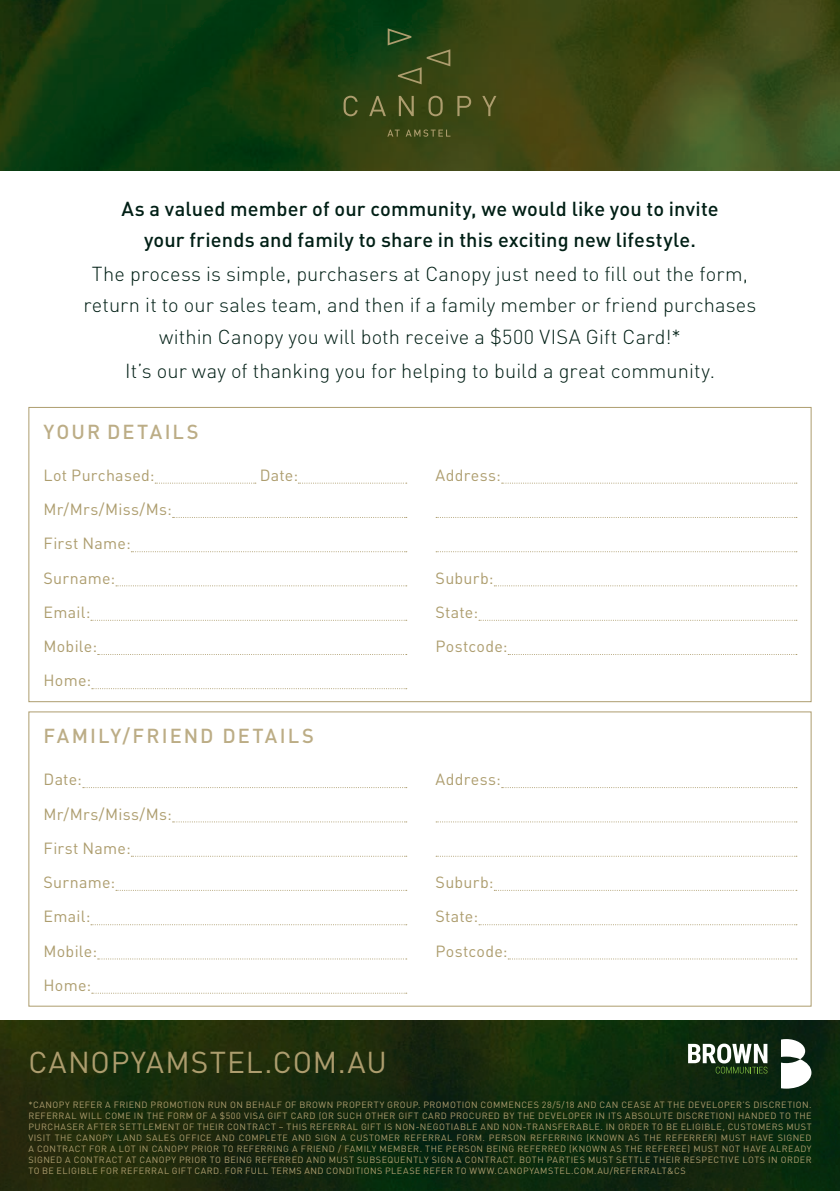
<style>
.page{position:relative;width:840px;height:1191px;background:#fff}
.page>*{position:absolute;margin:0;border:0;box-sizing:border-box;transform-origin:0 0}
.t1{font:29.8px "DIN";letter-spacing:.035em;color:#ad9d6e}
.t2{font:300 20px/31.4px "DIN";letter-spacing:.005em;color:#001f15;text-align:center}
.t3{font:500 20px/31.2px "DIN";letter-spacing:.005em;color:#001f15;text-align:center}
.t4{font:500 20px "DIN";letter-spacing:.105em;color:#bcad86}
.t5{font:16px/34.2px "DIN";letter-spacing:.015em;color:#ad9d6e}
.t6{font:9px/11px "DIN";letter-spacing:.055em;color:#ad9d6e;text-align:justify}
</style>
<div class="page">
<img style="left:0;top:0;width:839px;height:170px">
<img style="left:0;top:1020px;width:839px;height:171px">
<svg style="left:343px;top:28px;width:153px;height:109px;background:#364817"></svg>
<svg style="left:298px;top:482px;width:108px;height:1px"></svg>
<svg style="left:172px;top:517px;width:234px;height:1px"></svg>
<svg style="left:155px;top:482px;width:101px;height:1px"></svg>
<svg style="left:131px;top:551px;width:275px;height:1px"></svg>
<svg style="left:116px;top:585px;width:290px;height:1px"></svg>
<svg style="left:91px;top:620px;width:315px;height:1px"></svg>
<svg style="left:98px;top:654px;width:308px;height:1px"></svg>
<svg style="left:92px;top:688px;width:314px;height:1px"></svg>
<svg style="left:501px;top:482px;width:295px;height:1px"></svg>
<svg style="left:436px;top:517px;width:360px;height:1px"></svg>
<svg style="left:436px;top:551px;width:360px;height:1px"></svg>
<svg style="left:494px;top:585px;width:302px;height:1px"></svg>
<svg style="left:478px;top:620px;width:318px;height:1px"></svg>
<svg style="left:508px;top:654px;width:288px;height:1px"></svg>
<svg style="left:172px;top:821px;width:234px;height:1px"></svg>
<svg style="left:131px;top:855px;width:275px;height:1px"></svg>
<svg style="left:116px;top:890px;width:290px;height:1px"></svg>
<svg style="left:91px;top:924px;width:315px;height:1px"></svg>
<svg style="left:98px;top:958px;width:308px;height:1px"></svg>
<svg style="left:92px;top:992px;width:314px;height:1px"></svg>
<svg style="left:501px;top:787px;width:295px;height:1px"></svg>
<svg style="left:436px;top:821px;width:360px;height:1px"></svg>
<svg style="left:436px;top:855px;width:359px;height:1px"></svg>
<svg style="left:494px;top:890px;width:302px;height:1px"></svg>
<svg style="left:478px;top:924px;width:318px;height:1px"></svg>
<svg style="left:508px;top:958px;width:288px;height:1px"></svg>
<svg style="left:83px;top:787px;width:323px;height:1px"></svg>
<svg style="left:780px;top:1039px;width:31px;height:49px"></svg>
<svg style="left:687px;top:1043px;width:80px;height:30px"></svg>
<h2 class="t3" style="left:121px;top:192px;width:598px">As a valued member of our community, we would like you to invite your friends and family to share in this exciting new lifestyle.</h2>
<h2 class="t2" style="left:83px;top:258px;width:674px">The process is simple, purchasers at Canopy just need to fill out the form, return it to our sales team, and then if a family member or friend purchases within Canopy you will both receive a $500 VISA Gift Card!*</h2>
<h2 class="t2" style="left:125px;top:355px;width:591px">It’s our way of thanking you for helping to build a great community.</h2>
<h2 class="t4" style="left:44px;top:418px;width:157px">YOUR DETAILS</h2>
<h3 class="t5" style="left:44px;top:458px;width:113px">Lot Purchased:</h3>
<h3 class="t5" style="left:260px;top:458px;width:40px">Date:</h3>
<h3 class="t5" style="left:44px;top:492px;width:130px">Mr/Mrs/Miss/Ms:<br>First Name:<br>Surname:<br>Email:<br>Mobile:<br>Home:</h3>
<h3 class="t5" style="left:435px;top:458px;width:67px">Address:</h3>
<h3 class="t5" style="left:435px;top:560px;width:73px">Suburb:<br>State:<br>Postcode:</h3>
<h2 class="t4" style="left:44px;top:723px;width:272px">FAMILY/FRIEND DETAILS</h2>
<h3 class="t5" style="left:44px;top:762px;width:130px">Date:<br>Mr/Mrs/Miss/Ms:<br>First Name:<br>Surname:<br>Email:<br>Mobile:<br>Home:</h3>
<h3 class="t5" style="left:435px;top:762px;width:67px">Address:</h3>
<h3 class="t5" style="left:435px;top:865px;width:73px">Suburb:<br>State:<br>Postcode:</h3>
<h1 class="t1" style="left:28px;top:1044px;width:360px">CANOPYAMSTEL.COM.AU</h1>
<p class="t6" style="left:28px;top:1099px;width:784px">*CANOPY REFER A FRIEND PROMOTION RUN ON BEHALF OF BROWN PROPERTY GROUP. PROMOTION COMMENCES 28/5/18 AND CAN CEASE AT THE DEVELOPER’S DISCRETION.<br>REFERRAL WILL COME IN THE FORM OF A $500 VISA GIFT CARD (OR SUCH OTHER GIFT CARD PROCURED BY THE DEVELOPER IN ITS ABSOLUTE DISCRETION) HANDED TO THE PURCHASER AFTER SETTLEMENT OF THEIR CONTRACT – THIS REFERRAL GIFT IS NON-NEGOTIABLE AND NON-TRANSFERABLE. IN ORDER TO BE ELIGIBLE, CUSTOMERS MUST VISIT THE CANOPY LAND SALES OFFICE AND COMPLETE AND SIGN A CUSTOMER REFERRAL FORM. PERSON REFERRING (KNOWN AS THE REFERRER) MUST HAVE SIGNED A CONTRACT FOR A LOT IN CANOPY PRIOR TO REFERRING A FRIEND / FAMILY MEMBER. THE PERSON BEING REFERRED (KNOWN AS THE REFEREE) MUST NOT HAVE ALREADY SIGNED A CONTRACT AT CANOPY PRIOR TO BEING REFERRED AND MUST SUBSEQUENTLY SIGN A CONTRACT. BOTH PARTIES MUST SETTLE THEIR RESPECTIVE LOTS IN ORDER TO BE ELIGIBLE FOR REFERRAL GIFT CARD. FOR FULL TERMS AND CONDITIONS PLEASE REFER TO WWW.CANOPYAMSTEL.COM.AU/REFERRALT&amp;CS</p>
</div>
